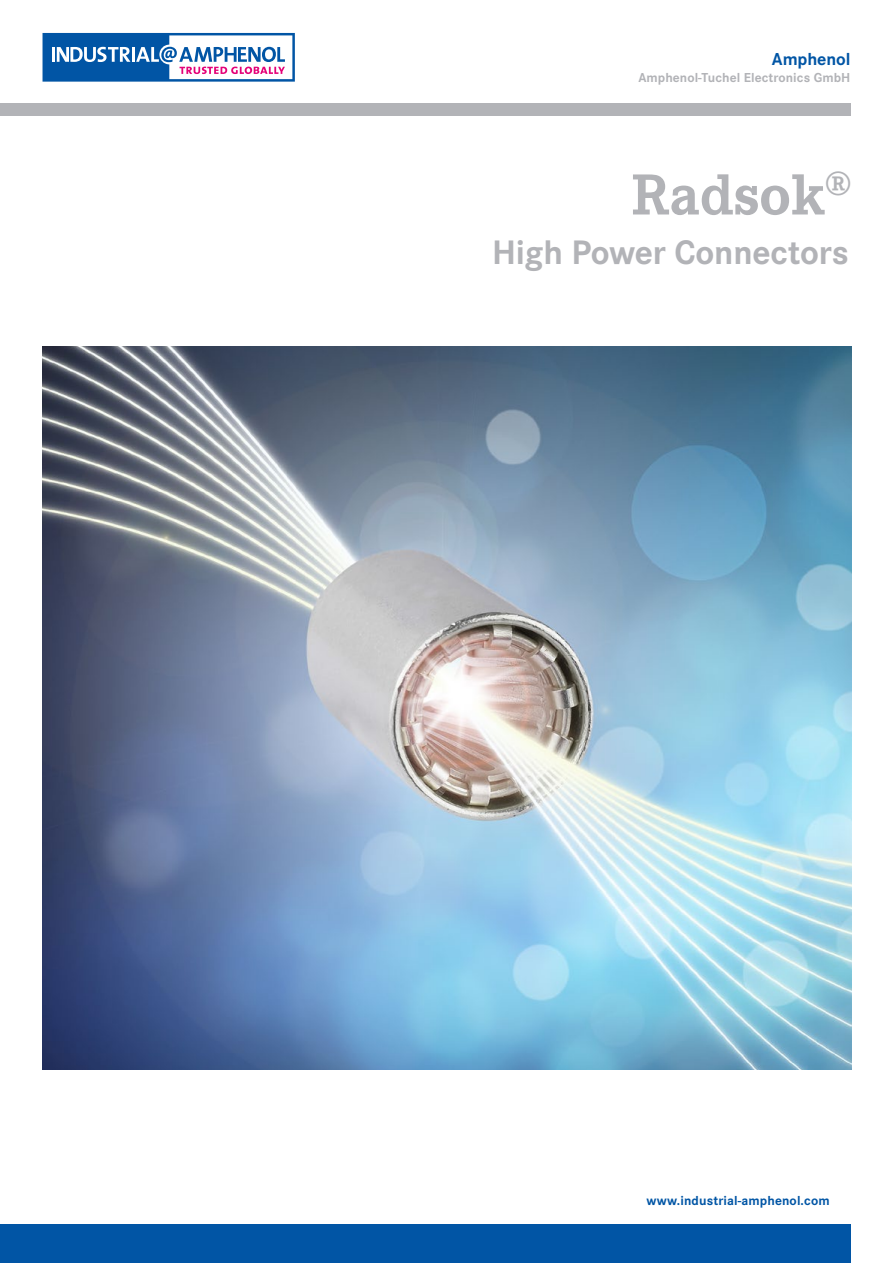
<style>
.page{position:relative;width:893px;height:1263px;background:#fff}
.page>*{position:absolute;margin:0;border:0;box-sizing:border-box;transform-origin:0 0}
.t1{font:700 60px "Corporate E";letter-spacing:-.005em;color:#b2b3b7}
.t2{font:700 35.25px "Corporate S";letter-spacing:-.005em;color:#b2b3b7}
.t3{font:700 18px "Corporate S";letter-spacing:-.005em;color:#0155a5}
.t4{font:700 13.5px "Corporate S";letter-spacing:.005em;color:#b2b3b7}
.t5{font:700 13.5px "Corporate S";letter-spacing:.01em;color:#0155a5}
</style>
<div class="page">
<img style="left:43px;top:347px;width:808px;height:723px">
<svg style="left:43px;top:33px;width:252px;height:49px"></svg>
<div style="left:0;top:103px;width:850px;height:13px;background:#b2b3b7"></div>
<div style="left:0;top:1225px;width:850px;height:38px;background:#0155a5"></div>
<h3 class="t3" style="left:772px;top:45px;width:80px">Amphenol</h3>
<p class="t4" style="left:638px;top:67px;width:214px">Amphenol-Tuchel Electronics GmbH</p>
<h1 class="t1" style="left:631px;top:152px;width:221px">Radsok<sup>®</sup></h1>
<h2 class="t2" style="left:492px;top:224px;width:358px">High Power Connectors</h2>
<p class="t5" style="left:646px;top:1189px;width:185px">www.industrial-amphenol.com</p>
</div>
